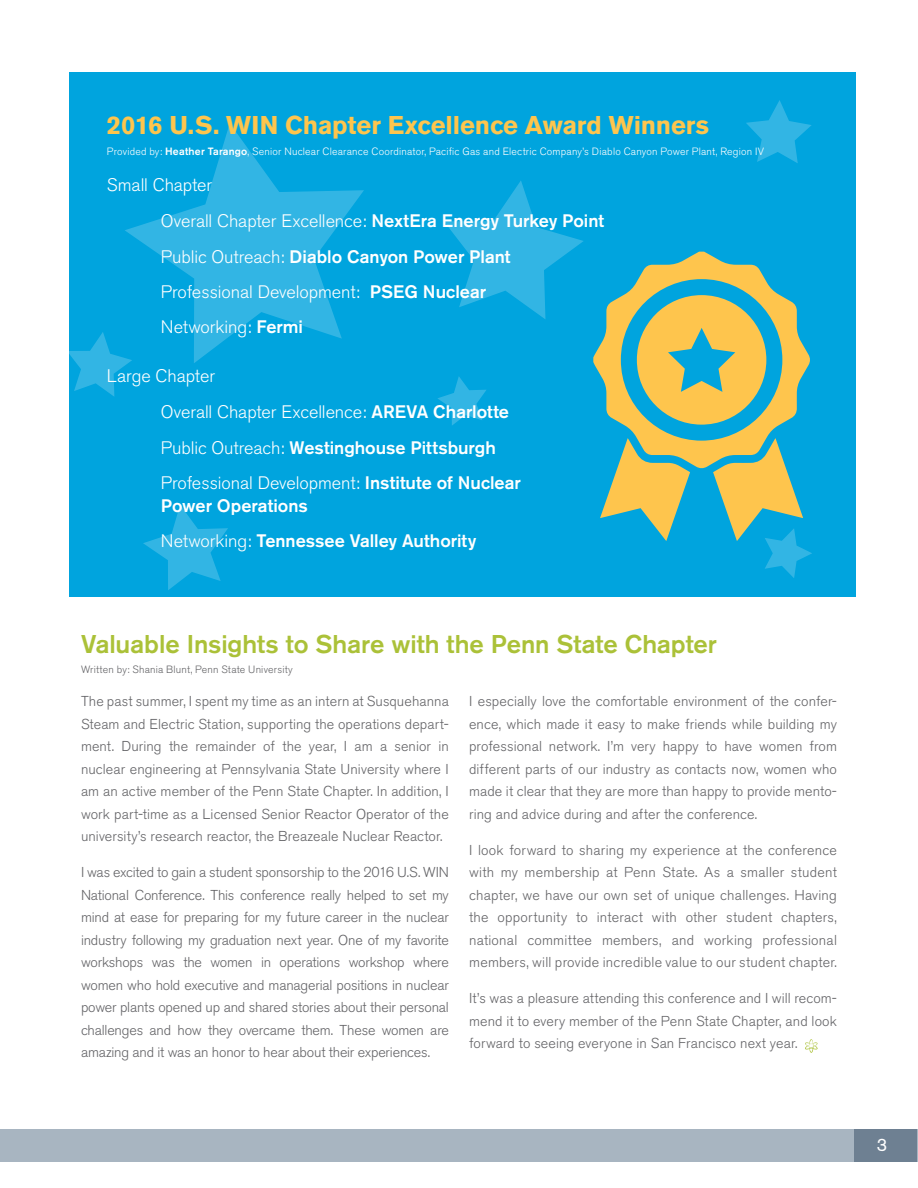
<style>
.page{position:relative;width:918px;height:1188px;background:#fff}
.page>*{position:absolute;margin:0;border:0;box-sizing:border-box;transform-origin:0 0}
.t1{font:500 25.5px "Akzidenz Grotesk BE";letter-spacing:-.005em;color:#abc138}
.t2{font:700 25.5px "Akzidenz Grotesk BE";letter-spacing:-.005em;color:#fec54d}
.body{font:500 18px/22.5px "Akzidenz Grotesk BE";color:#fff}
.body-2{font:300 18px "Akzidenz Grotesk BE";letter-spacing:-.005em;color:#fff}
.t3{font:18px "Akzidenz Grotesk BE";color:#fff}
.body-3{font:300 14.25px/22.5px "Akzidenz Grotesk BE";letter-spacing:.005em;color:#636366;text-align:justify}
.submited_by{font:300 10.5px "Akzidenz Grotesk BE";letter-spacing:.02em;color:#fff}
.submited_by-2{font:300 10.5px "Akzidenz Grotesk BE";letter-spacing:.015em;color:#636366}
.s1{font-weight:500}
.s2{font-weight:300}
</style>
<div class="page">
<div style="left:0;top:1129px;width:917px;height:33px;background:#a8b5c1"></div>
<div style="left:854px;top:1129px;width:63px;height:33px;background:#6e8092"></div>
<div style="left:69px;top:72px;width:787px;height:525px;background:#00a4de"></div>
<svg style="left:125px;top:124px;width:239px;height:239px"></svg>
<svg style="left:444px;top:181px;width:139px;height:138px"></svg>
<svg style="left:746px;top:100px;width:66px;height:63px"></svg>
<svg style="left:69px;top:332px;width:63px;height:65px"></svg>
<svg style="left:765px;top:541px;width:47px;height:37px"></svg>
<svg style="left:437px;top:376px;width:49px;height:49px"></svg>
<svg style="left:143px;top:505px;width:85px;height:85px"></svg>
<svg style="left:593px;top:252px;width:217px;height:289px;fill:#fec54d"></svg>
<svg style="left:805px;top:1039px;width:13px;height:14px"></svg>
<p class="t2" style="left:107px;top:110px;width:604px">2016 U.S. WIN Chapter Excellence Award Winners</p>
<p class="submited_by" style="left:107px;top:146px;width:659px">Provided by: <span class="s1">Heather Tarango</span>, Senior Nuclear Clearance Coordinator, Pacific Gas and Electric Company’s Diablo Canyon Power Plant, Region IV</p>
<p class="body-2" style="left:107px;top:175px;width:107px">Small Chapter</p>
<p class="body-2" style="left:161px;top:211px;width:445px">Overall Chapter Excellence: <span class="s1">NextEra Energy Turkey Point</span></p>
<p class="body" style="left:161px;top:245px;width:351px"><span class="s2">Public Outreach:</span> Diablo Canyon Power Plant</p>
<p class="body-2" style="left:161px;top:282px;width:327px">Professional Development: <span class="s1">PSEG Nuclear</span></p>
<p class="body-2" style="left:161px;top:317px;width:144px">Networking: <span class="s1">Fermi</span></p>
<p class="body-2" style="left:107px;top:366px;width:110px">Large Chapter</p>
<p class="body-2" style="left:161px;top:402px;width:350px">Overall Chapter Excellence: <span class="s1">AREVA Charlotte</span></p>
<p class="body" style="left:161px;top:436px;width:336px"><span class="s2">Public Outreach:</span> Westinghouse Pittsburgh</p>
<p class="body" style="left:161px;top:472px;width:362px"><span class="s2">Professional Development:</span> Institute of Nuclear<br>Power Operations</p>
<p class="body" style="left:161px;top:530px;width:317px"><span class="s2">Networking:</span> Tennessee Valley Authority</p>
<p class="t1" style="left:81px;top:629px;width:637px">Valuable Insights to Share with the Penn State Chapter</p>
<p class="submited_by-2" style="left:81px;top:664px;width:213px">Written by: Shania Blunt, Penn State University</p>
<p class="body-3" style="left:81px;top:690px;width:369px">The past summer, I spent my time as an intern at Susquehanna Steam and Electric Station, supporting the operations depart&shy;ment. During the remainder of the year, I am a senior in nuclear engineering at Pennsylvania State University where I am an active member of the Penn State Chapter. In addition, I work part-time as a Licensed Senior Reactor Operator of the university’s research reactor, the Breazeale Nuclear Reactor.</p>
<p class="body-3" style="left:81px;top:861px;width:369px">I was excited to gain a student sponsorship to the 2016 U.S. WIN National Conference. This conference really helped to set my mind at ease for preparing for my future career in the nuclear industry following my graduation next year. One of my favorite workshops was the women in operations workshop where women who hold executive and managerial positions in nuclear power plants opened up and shared stories about their personal challenges and how they overcame them. These women are amazing and it was an honor to hear about their experiences.</p>
<p class="body-3" style="left:469px;top:690px;width:369px">I especially love the comfortable environment of the confer&shy;ence, which made it easy to make friends while building my professional network. I’m very happy to have women from different parts of our industry as contacts now, women who made it clear that they are more than happy to provide mento&shy;ring and advice during and after the conference.</p>
<p class="body-3" style="left:469px;top:839px;width:369px">I look forward to sharing my experience at the conference with my membership at Penn State. As a smaller student chapter, we have our own set of unique challenges. Having the opportunity to interact with other student chapters, national committee members, and working professional members, will provide incredible value to our student chapter.</p>
<p class="body-3" style="left:469px;top:987px;width:369px">It’s was a pleasure attending this conference and I will recom&shy;mend it to every member of the Penn State Chapter, and look forward to seeing everyone in San Francisco next year.</p>
<p class="t3" style="left:877px;top:1134px;width:12px">3</p>
</div>
